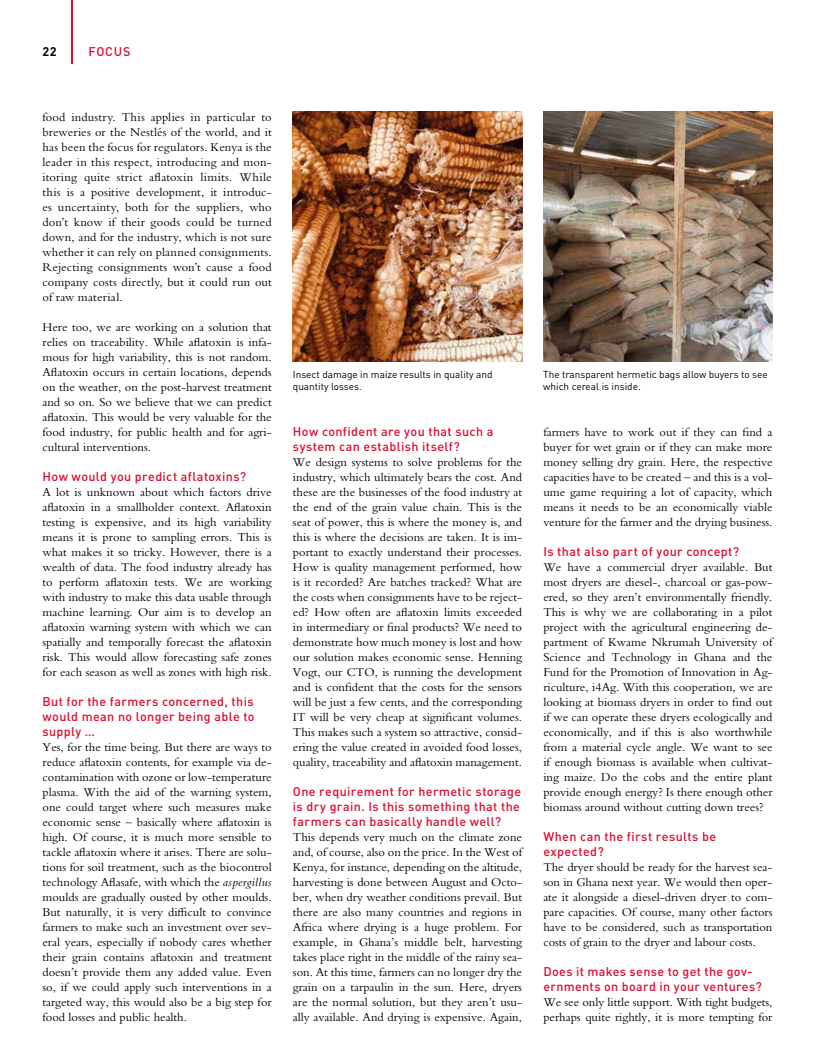
<style>
.page{position:relative;width:815px;height:1063px;background:#fff}
.page>*{position:absolute;margin:0;border:0;box-sizing:border-box;transform-origin:0 0}
.t1{font:12.5px/15px "Bembo Std";color:#000;text-align:justify}
.t2{font:500 12.5px/15px "DIN Pro";letter-spacing:.03em;color:#dd0b2f}
.t3{font:700 12.5px "DIN Pro";color:#000}
.t4{font:10px/12px "DIN Pro";color:#000}
.s1{font-style:italic}
</style>
<div class="page">
<hr style="left:71px;top:0;width:2px;height:64px;background:#dd0b2f">
<img style="left:293px;top:112px;width:229px;height:249px">
<img style="left:543px;top:112px;width:229px;height:249px">
<p class="t3" style="left:43px;top:43px;width:16px">22</p>
<p class="t2" style="left:89px;top:44px;width:43px">FOCUS</p>
<p class="t1" style="left:43px;top:110px;width:231px">food industry. This applies in particular to breweries or the Nestlés of the world, and it has been the focus for regulators. Kenya is the leader in this respect, introducing and mon&shy;itoring quite strict aflatoxin limits. While this is a positive development, it introduc&shy;es uncertainty, both for the suppliers, who don’t know if their goods could be turned down, and for the industry, which is not sure whether it can rely on planned consignments.<br>Rejecting consignments won’t cause a food company costs directly, but it could run out of raw material.</p>
<p class="t1" style="left:43px;top:320px;width:231px">Here too, we are working on a solution that relies on traceability. While aflatoxin is infa&shy;mous for high variability, this is not random.<br>Aflatoxin occurs in certain locations, depends on the weather, on the post-harvest treatment and so on. So we believe that we can predict aflatoxin. This would be very valuable for the food industry, for public health and for agri&shy;cultural interventions.</p>
<p class="t2" style="left:43px;top:469px;width:205px">How would you predict aflatoxins?</p>
<p class="t1" style="left:43px;top:485px;width:231px">A lot is unknown about which factors drive aflatoxin in a smallholder context. Aflatoxin testing is expensive, and its high variability means it is prone to sampling errors. This is what makes it so tricky. However, there is a wealth of data. The food industry already has to perform aflatoxin tests. We are working with industry to make this data usable through machine learning. Our aim is to develop an aflatoxin warning system with which we can spatially and temporally forecast the aflatoxin risk. This would allow forecasting safe zones for each season as well as zones with high risk.</p>
<p class="t2" style="left:43px;top:694px;width:214px;text-align:justify">But for the farmers concerned, this would mean no longer being able to supply …</p>
<p class="t1" style="left:43px;top:740px;width:231px">Yes, for the time being. But there are ways to reduce aflatoxin contents, for example via de&shy;contamination with ozone or low-temperature plasma. With the aid of the warning system, one could target where such measures make economic sense – basically where aflatoxin is high. Of course, it is much more sensible to tackle aflatoxin where it arises. There are solu&shy;tions for soil treatment, such as the biocontrol technology Aflasafe, with which the <span class="s1">aspergillus </span>moulds are gradually ousted by other moulds.<br>But naturally, it is very difficult to convince farmers to make such an investment over sev&shy;eral years, especially if nobody cares whether their grain contains aflatoxin and treatment doesn’t provide them any added value. Even so, if we could apply such interventions in a targeted way, this would also be a big step for food losses and public health.</p>
<p class="t4" style="left:293px;top:368px;width:201px">Insect damage in maize results in quality and quantity losses.</p>
<p class="t4" style="left:543px;top:368px;width:226px">The transparent hermetic bags allow buyers to see which cereal is inside.</p>
<p class="t2" style="left:293px;top:424px;width:202px">How confident are you that such a system can establish itself?</p>
<p class="t1" style="left:293px;top:455px;width:231px">We design systems to solve problems for the industry, which ultimately bears the cost. And these are the businesses of the food industry at the end of the grain value chain. This is the seat of power, this is where the money is, and this is where the decisions are taken. It is im&shy;portant to exactly understand their processes.<br>How is quality management performed, how is it recorded? Are batches tracked? What are the costs when consignments have to be reject&shy;ed? How often are aflatoxin limits exceeded in intermediary or final products? We need to demonstrate how much money is lost and how our solution makes economic sense. Henning Vogt, our CTO, is running the development and is confident that the costs for the sensors will be just a few cents, and the corresponding IT will be very cheap at significant volumes.<br>This makes such a system so attractive, consid&shy;ering the value created in avoided food losses, quality, traceability and aflatoxin management.</p>
<p class="t2" style="left:293px;top:784px;width:230px;text-align:justify">One requirement for hermetic storage is dry grain. Is this something that the farmers can basically handle well?</p>
<p class="t1" style="left:293px;top:830px;width:231px">This depends very much on the climate zone and, of course, also on the price. In the West of Kenya, for instance, depending on the altitude, harvesting is done between August and Octo&shy;ber, when dry weather conditions prevail. But there are also many countries and regions in Africa where drying is a huge problem. For example, in Ghana’s middle belt, harvesting takes place right in the middle of the rainy sea&shy;son. At this time, farmers can no longer dry the grain on a tarpaulin in the sun. Here, dryers are the normal solution, but they aren’t usu&shy;ally available. And drying is expensive. Again,</p>
<p class="t1" style="left:543px;top:425px;width:231px">farmers have to work out if they can find a buyer for wet grain or if they can make more money selling dry grain. Here, the respective capacities have to be created – and this is a vol&shy;ume game requiring a lot of capacity, which means it needs to be an economically viable venture for the farmer and the drying business.</p>
<p class="t2" style="left:543px;top:544px;width:197px">Is that also part of your concept?</p>
<p class="t1" style="left:543px;top:560px;width:231px">We have a commercial dryer available. But most dryers are diesel-, charcoal or gas-pow&shy;ered, so they aren’t environmentally friendly.<br>This is why we are collaborating in a pilot project with the agricultural engineering de&shy;partment of Kwame Nkrumah University of Science and Technology in Ghana and the Fund for the Promotion of Innovation in Ag&shy;riculture, i4Ag. With this cooperation, we are looking at biomass dryers in order to find out if we can operate these dryers ecologically and economically, and if this is also worthwhile from a material cycle angle. We want to see if enough biomass is available when cultivat&shy;ing maize. Do the cobs and the entire plant provide enough energy? Is there enough other biomass around without cutting down trees?</p>
<p class="t2" style="left:543px;top:829px;width:174px">When can the first results be expected?</p>
<p class="t1" style="left:543px;top:860px;width:231px">The dryer should be ready for the harvest sea&shy;son in Ghana next year. We would then oper&shy;ate it alongside a diesel-driven dryer to com&shy;pare capacities. Of course, many other factors have to be considered, such as transportation costs of grain to the dryer and labour costs.</p>
<p class="t2" style="left:543px;top:964px;width:220px">Does it makes sense to get the gov&shy;ernments on board in your ventures?</p>
<p class="t1" style="left:543px;top:995px;width:231px">We see only little support. With tight budgets, perhaps quite rightly, it is more tempting for</p>
</div>
